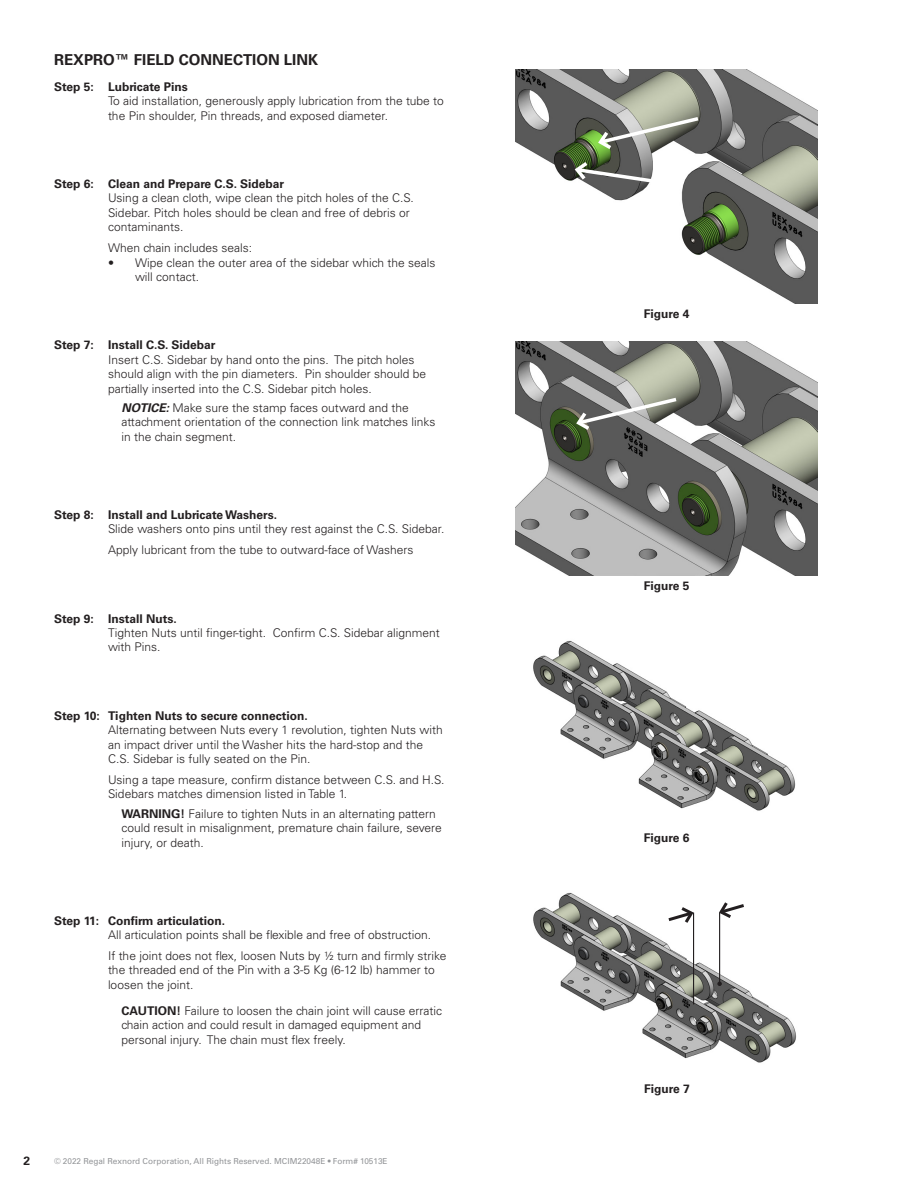
<style>
.page{position:relative;width:918px;height:1188px;background:#fff}
.page>*{position:absolute;margin:0;border:0;box-sizing:border-box;transform-origin:0 0}
.HEADLINE_-_Univers_6{font:700 15px "Univers LT Std";color:#231f20}
.IM_-_BODY_MAIN_-_Uni{font:300 12px/14.4px "Univers LT Std";color:#231f20}
.IM_-_BODY_MAIN_-_Uni-2{font:700 12px "Univers LT Std";color:#231f20}
.t1{font:8.25px "Univers LT Std";color:#939598}
.s1{font-weight:700;font-style:italic}
.s2{font-weight:700}
</style>
<div class="page">
<img style="left:516px;top:70px;width:301px;height:233px">
<svg style="left:596px;top:114px;width:106px;height:38px;background:#8f9389"></svg>
<svg style="left:572px;top:159px;width:108px;height:29px"></svg>
<img style="left:516px;top:342px;width:301px;height:233px">
<svg style="left:574px;top:395px;width:106px;height:38px"></svg>
<img style="left:533px;top:892px;width:264px;height:171px">
<hr style="left:693px;top:913px;width:1px;height:91px;background:#231f20">
<hr style="left:719px;top:913px;width:1px;height:71px;background:#231f20">
<svg style="left:717px;top:982px;width:5px;height:4px"></svg>
<img style="left:533px;top:640px;width:263px;height:171px">
<svg style="left:717px;top:899px;width:30px;height:22px"></svg>
<svg style="left:665px;top:904px;width:31px;height:22px"></svg>
<p class="HEADLINE_-_Univers_6" style="left:54px;top:51px;width:266px">REXPRO™ FIELD CONNECTION LINK</p>
<p class="IM_-_BODY_MAIN_-_Uni-2" style="left:54px;top:79px;width:135px">Step 5: Lubricate Pins</p>
<p class="IM_-_BODY_MAIN_-_Uni" style="left:108px;top:94px;width:337px">To aid installation, generously apply lubrication from the tube to the Pin shoulder, Pin threads, and exposed diameter.</p>
<p class="IM_-_BODY_MAIN_-_Uni-2" style="left:54px;top:177px;width:232px">Step 6: Clean and Prepare C.S. Sidebar</p>
<p class="IM_-_BODY_MAIN_-_Uni" style="left:108px;top:191px;width:307px">Using a clean cloth, wipe clean the pitch holes of the C.S.<br>Sidebar. Pitch holes should be clean and free of debris or contaminants.</p>
<p class="IM_-_BODY_MAIN_-_Uni" style="left:108px;top:241px;width:146px">When chain includes seals:</p>
<p class="IM_-_BODY_MAIN_-_Uni" style="left:135px;top:255px;width:302px;text-indent:-27px">• Wipe clean the outer area of the sidebar which the seals will contact.</p>
<p class="IM_-_BODY_MAIN_-_Uni-2" style="left:54px;top:338px;width:163px">Step 7: Install C.S. Sidebar</p>
<p class="IM_-_BODY_MAIN_-_Uni" style="left:108px;top:352px;width:320px">Insert C.S. Sidebar by hand onto the pins. The pitch holes should align with the pin diameters. Pin shoulder should be partially inserted into the C.S. Sidebar pitch holes.</p>
<p class="IM_-_BODY_MAIN_-_Uni" style="left:122px;top:400px;width:316px"><span class="s1">NOTICE:</span> Make sure the stamp faces outward and the attachment orientation of the connection link matches links in the chain segment.</p>
<p class="IM_-_BODY_MAIN_-_Uni-2" style="left:54px;top:507px;width:225px">Step 8: Install and Lubricate Washers.</p>
<p class="IM_-_BODY_MAIN_-_Uni" style="left:108px;top:522px;width:338px">Slide washers onto pins until they rest against the C.S. Sidebar.</p>
<p class="IM_-_BODY_MAIN_-_Uni" style="left:108px;top:543px;width:307px">Apply lubricant from the tube to outward-face of Washers</p>
<p class="IM_-_BODY_MAIN_-_Uni-2" style="left:54px;top:611px;width:124px">Step 9: Install Nuts.</p>
<p class="IM_-_BODY_MAIN_-_Uni" style="left:108px;top:626px;width:333px">Tighten Nuts until finger-tight. Confirm C.S. Sidebar alignment with Pins.</p>
<p class="IM_-_BODY_MAIN_-_Uni-2" style="left:54px;top:708px;width:255px">Step 10: Tighten Nuts to secure connection.</p>
<p class="IM_-_BODY_MAIN_-_Uni" style="left:108px;top:723px;width:336px">Alternating between Nuts every 1 revolution, tighten Nuts with an impact driver until the Washer hits the hard-stop and the<br>C.S. Sidebar is fully seated on the Pin.</p>
<p class="IM_-_BODY_MAIN_-_Uni" style="left:108px;top:773px;width:338px">Using a tape measure, confirm distance between C.S. and H.S.<br>Sidebars matches dimension listed in Table 1.</p>
<p class="IM_-_BODY_MAIN_-_Uni" style="left:122px;top:806px;width:322px"><span class="s2">WARNING!</span> Failure to tighten Nuts in an alternating pattern could result in misalignment, premature chain failure, severe injury, or death.</p>
<p class="IM_-_BODY_MAIN_-_Uni-2" style="left:54px;top:913px;width:173px">Step 11: Confirm articulation.</p>
<p class="IM_-_BODY_MAIN_-_Uni" style="left:108px;top:927px;width:325px">All articulation points shall be flexible and free of obstruction.</p>
<p class="IM_-_BODY_MAIN_-_Uni" style="left:108px;top:949px;width:340px">If the joint does not flex, loosen Nuts by ½ turn and firmly strike the threaded end of the Pin with a 3-5 Kg (6-12 lb) hammer to loosen the joint.</p>
<p class="IM_-_BODY_MAIN_-_Uni" style="left:122px;top:1003px;width:322px"><span class="s2">CAUTION!</span> Failure to loosen the chain joint will cause erratic chain action and could result in damaged equipment and personal injury. The chain must flex freely.</p>
<p class="IM_-_BODY_MAIN_-_Uni-2" style="left:24px;top:1154px;width:8px">2</p>
<p class="t1" style="left:54px;top:1156px;width:335px">© 2022 Regal Rexnord Corporation, All Rights Reserved. MCIM22048E • Form# 10513E</p>
<p class="IM_-_BODY_MAIN_-_Uni-2" style="left:644px;top:306px;width:47px">Figure 4</p>
<p class="IM_-_BODY_MAIN_-_Uni-2" style="left:644px;top:578px;width:47px">Figure 5</p>
<p class="IM_-_BODY_MAIN_-_Uni-2" style="left:644px;top:830px;width:47px">Figure 6</p>
<p class="IM_-_BODY_MAIN_-_Uni-2" style="left:644px;top:1082px;width:47px">Figure 7</p>
</div>
